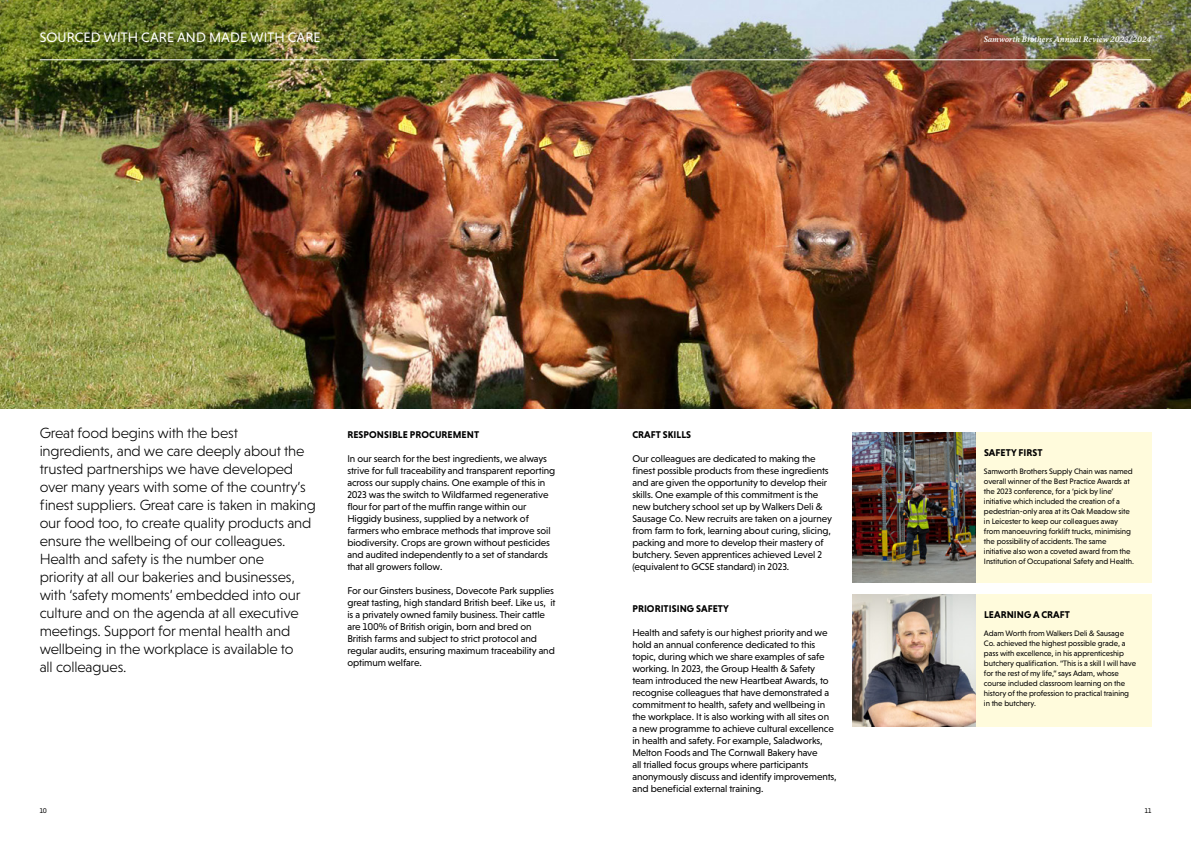
<style>
.page{position:relative;width:1191px;height:842px;background:#fff}
.page>*{position:absolute;margin:0;border:0;box-sizing:border-box;transform-origin:0 0}
.t1{font:300 15px/18px "Niveau Grotesk";letter-spacing:-.01em;color:#000}
.t2{font:14px "Niveau Grotesk";letter-spacing:.005em;color:#fff}
.t3{font:10px/12px "Niveau Grotesk";letter-spacing:-.01em;color:#000}
.t4{font:700 10px "Niveau Grotesk";letter-spacing:.005em;color:#000}
.t5{font:8px/10px "Niveau Grotesk";letter-spacing:-.01em;color:#000}
.t6{font:italic 600 8px "Messina Serif";color:#fff}
.t7{font:7px "Niveau Grotesk";color:#000}
</style>
<div class="page">
<img style="left:0;top:0;width:1191px;height:408px">
<div style="left:969px;top:432px;width:182px;height:150px;background:#fffbdc"></div>
<div style="left:969px;top:594px;width:182px;height:132px;background:#fffbdc"></div>
<img style="left:852px;top:594px;width:123px;height:132px">
<img style="left:852px;top:432px;width:123px;height:150px">
<hr style="left:40px;top:60px;width:518px;height:1px;background:#fff">
<hr style="left:632px;top:60px;width:519px;height:1px;background:#fff">
<h2 class="t2" style="left:40px;top:29px;width:282px">SOURCED WITH CARE AND MADE WITH CARE</h2>
<p class="t6" style="left:983px;top:33px;width:169px">Samworth Brothers Annual Review 2023/2024</p>
<p class="t1" style="left:40px;top:424px;width:278px">Great food begins with the best<br>ingredients, and we care deeply about the trusted partnerships we have developed over many years with some of the country’s finest suppliers. Great care is taken in making our food too, to create quality products and ensure the wellbeing of our colleagues.<br>Health and safety is the number one<br>priority at all our bakeries and businesses, with ‘safety moments’ embedded into our culture and on the agenda at all executive meetings. Support for mental health and wellbeing in the workplace is available to<br>all colleagues.</p>
<p class="t4" style="left:347px;top:429px;width:133px">RESPONSIBLE PROCUREMENT</p>
<p class="t3" style="left:347px;top:453px;width:209px">In our search for the best ingredients, we always strive for full traceability and transparent reporting across our supply chains. One example of this in 2023 was the switch to Wildfarmed regenerative flour for part of the muffin range within our Higgidy business, supplied by a network of farmers who embrace methods that improve soil biodiversity. Crops are grown without pesticides and audited independently to a set of standards that all growers follow.</p>
<p class="t3" style="left:347px;top:585px;width:210px">For our Ginsters business, Dovecote Park supplies great tasting, high standard British beef. Like us, it is a privately owned family business. Their cattle are 100% of British origin, born and bred on British farms and subject to strict protocol and regular audits, ensuring maximum traceability and optimum welfare.</p>
<p class="t4" style="left:632px;top:429px;width:60px">CRAFT SKILLS</p>
<p class="t3" style="left:632px;top:453px;width:201px">Our colleagues are dedicated to making the finest possible products from these ingredients and are given the opportunity to develop their skills. One example of this commitment is the new butchery school set up by Walkers Deli &amp; Sausage Co. New recruits are taken on a journey from farm to fork, learning about curing, slicing, packing and more to develop their mastery of butchery. Seven apprentices achieved Level 2 (equivalent to GCSE standard) in 2023.</p>
<p class="t4" style="left:632px;top:603px;width:98px">PRIORITISING SAFETY</p>
<p class="t3" style="left:632px;top:627px;width:206px">Health and safety is our highest priority and we hold an annual conference dedicated to this topic, during which we share examples of safe working. In 2023, the Group Health &amp; Safety team introduced the new Heartbeat Awards, to recognise colleagues that have demonstrated a commitment to health, safety and wellbeing in the workplace. It is also working with all sites on<br>a new programme to achieve cultural excellence in health and safety. For example, Saladworks, Melton Foods and The Cornwall Bakery have<br>all trialled focus groups where participants anonymously discuss and identify improvements, and beneficial external training.</p>
<p class="t4" style="left:984px;top:447px;width:60px">SAFETY FIRST</p>
<p class="t5" style="left:984px;top:466px;width:151px">Samworth Brothers Supply Chain was named overall winner of the Best Practice Awards at the 2023 conference, for a ‘pick by line’ initiative which included the creation of a pedestrian-only area at its Oak Meadow site in Leicester to keep our colleagues away from manoeuvring forklift trucks, minimising the possibility of accidents. The same initiative also won a coveted award from the Institution of Occupational Safety and Health.</p>
<p class="t4" style="left:984px;top:609px;width:87px">LEARNING A CRAFT</p>
<p class="t5" style="left:984px;top:628px;width:154px">Adam Worth from Walkers Deli &amp; Sausage Co. achieved the highest possible grade, a pass with excellence, in his apprenticeship butchery qualification. “This is a skill I will have for the rest of my life,” says Adam, whose course included classroom learning on the history of the profession to practical training in the butchery.</p>
<p class="t7" style="left:40px;top:807px;width:9px">10</p>
<p class="t7" style="left:1145px;top:807px;width:8px">11</p>
</div>
